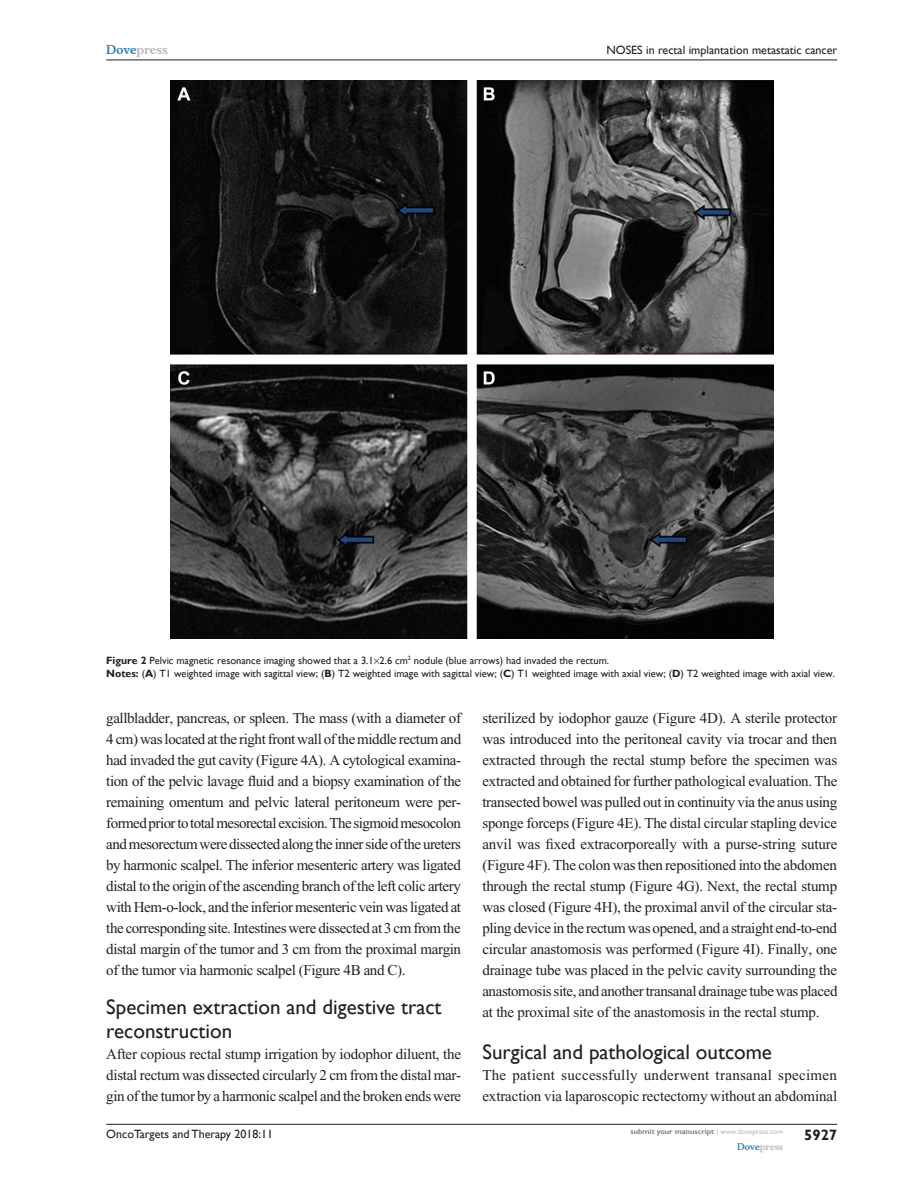
<style>
.page{position:relative;width:918px;height:1188px;background:#fff}
.page>*{position:absolute;margin:0;border:0;box-sizing:border-box;transform-origin:0 0}
.H2-2li{font:21px/24px "Gill Sans";color:#231f20}
.TxF{font:15px/21px "Times New Roman";letter-spacing:-.015em;color:#231f20;text-align:justify}
.RunFolio-R{font:700 15px "Gill Sans";color:#231f20}
.RunH-R{font:12px "Gill Sans";color:#231f20}
.RunF-R{font:12px "Gill Sans";color:#231f20}
.RunH-Brand-R{font:700 12px "Musee";color:#b8b9bc}
.FigSNRI{font:10.5px "Gill Sans";color:#231f20}
.FigC{font:10.5px "Gill Sans";color:#231f20}
.RunF-Brand-R{font:700 9px "Musee";color:#b8b9bc}
.RunF-SubmityourMS-R{font:700 7.5px "Gill Sans";color:#808285}
.s1{color:#3485ae}
.s2{font-weight:700}
.s3{font-weight:400;color:#b8b9bc}
</style>
<div class="page">
<hr style="left:106px;top:1124px;width:731px;height:1px;background:#231f20">
<hr style="left:106px;top:60px;width:731px;height:1px;background:#231f20">
<img style="left:170px;top:81px;width:603px;height:557px">
<p class="RunH-Brand-R" style="left:106px;top:43px;width:63px"><span class="s1">Dove</span>press</p>
<p class="RunH-R" style="left:607px;top:43px;width:232px">NOSES in rectal implantation metastatic cancer</p>
<p class="FigC" style="left:106px;top:654px;width:504px"><span class="s2">Figure 2</span> Pelvic magnetic resonance imaging showed that a 3.1 2.6 cm<sup>2</sup> nodule (blue arrows) had invaded the rectum.</p>
<p class="FigSNRI" style="left:106px;top:667px;width:730px"><span class="s2">Notes:</span> (<span class="s2">A</span>) T1 weighted image with sagittal view; (<span class="s2">B</span>) T2 weighted image with sagittal view; (<span class="s2">C</span>) T1 weighted image with axial view; (<span class="s2">D</span>) T2 weighted image with axial view.</p>
<p class="TxF" style="left:106px;top:707px;width:356px">gallbladder, pancreas, or spleen. The mass (with a diameter of 4 cm) was located at the right front wall of the middle rectum and had invaded the gut cavity (Figure 4A). A cytological examina&shy;tion of the pelvic lavage fluid and a biopsy examination of the remaining omentum and pelvic lateral peritoneum were per&shy;formed prior to total mesorectal excision. The sigmoid mesocolon and mesorectum were dissected along the inner side of the ureters by harmonic scalpel. The inferior mesenteric artery was ligated distal to the origin of the ascending branch of the left colic artery with Hem-o-lock, and the inferior mesenteric vein was ligated at the corresponding site. Intestines were dissected at 3 cm from the distal margin of the tumor and 3 cm from the proximal margin of the tumor via harmonic scalpel (Figure 4B and C).</p>
<p class="H2-2li" style="left:106px;top:995px;width:337px">Specimen extraction and digestive tract reconstruction</p>
<p class="TxF" style="left:106px;top:1043px;width:357px">After copious rectal stump irrigation by iodophor diluent, the distal rectum was dissected circularly 2 cm from the distal mar&shy;gin of the tumor by a harmonic scalpel and the broken ends were</p>
<p class="TxF" style="left:482px;top:707px;width:357px">sterilized by iodophor gauze (Figure 4D). A sterile protector was introduced into the peritoneal cavity via trocar and then extracted through the rectal stump before the specimen was extracted and obtained for further pathological evaluation. The transected bowel was pulled out in continuity via the anus using sponge forceps (Figure 4E). The distal circular stapling device anvil was fixed extracorporeally with a purse-string suture (Figure 4F). The colon was then repositioned into the abdomen through the rectal stump (Figure 4G). Next, the rectal stump was closed (Figure 4H), the proximal anvil of the circular sta&shy;pling device in the rectum was opened, and a straight end-to-end circular anastomosis was performed (Figure 4I). Finally, one drainage tube was placed in the pelvic cavity surrounding the anastomosis site, and another transanal drainage tube was placed at the proximal site of the anastomosis in the rectal stump.</p>
<h2 class="H2-2li" style="left:482px;top:1040px;width:291px">Surgical and pathological outcome</h2>
<p class="TxF" style="left:482px;top:1064px;width:356px">The patient successfully underwent transanal specimen extraction via laparoscopic rectectomy without an abdominal</p>
<p class="RunF-R" style="left:106px;top:1127px;width:168px">OncoTargets and Therapy 2018:11</p>
<p class="RunF-SubmityourMS-R" style="left:631px;top:1127px;width:154px">submit your manuscript <span class="s3">| www.dovepress.com</span></p>
<p class="RunF-Brand-R" style="left:737px;top:1141px;width:48px"><span class="s1">Dove</span>press</p>
<p class="RunFolio-R" style="left:804px;top:1126px;width:35px">5927</p>
</div>
